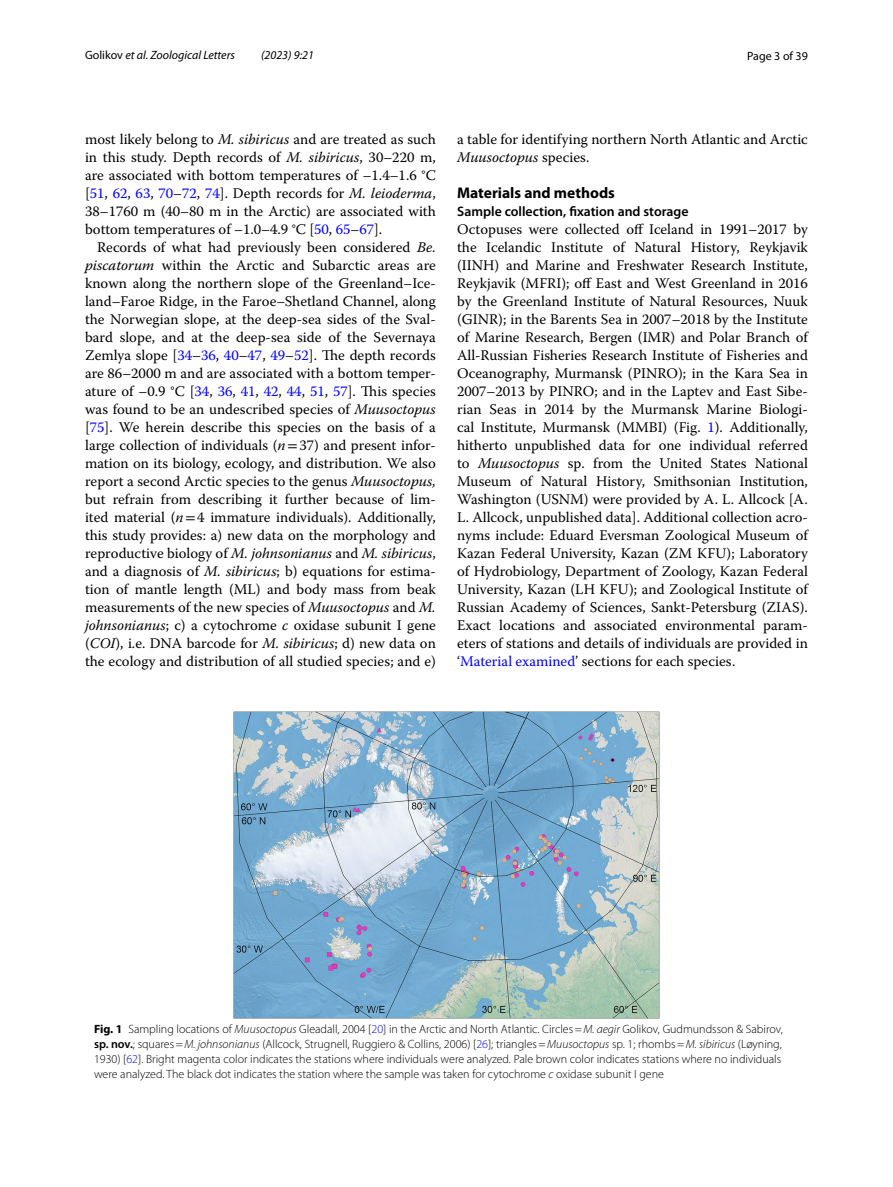
<style>
.page{position:relative;width:893px;height:1187px;background:#fff}
.page>*{position:absolute;margin:0;border:0;box-sizing:border-box;transform-origin:0 0}
.t1{font:700 15.45px "Myriad Pro";color:#000}
.t2{font:14.7px/18px "Warnock Pro";color:#000;text-align:justify}
.t3{font:600 13.8px "Myriad Pro";color:#000}
.t4{font:300 12px/15px "Myriad Pro";color:#000}
.t5{font:italic 12px "Myriad Pro";color:#000}
.t6{font:12px "Myriad Pro";color:#000}
.s1{font-style:normal}
.s2{font-style:italic}
.s3{color:#00f}
.s4{font-family:"STIX"}
.s5{font-weight:700}
.s6{font-weight:600}
</style>
<div class="page">
<img style="left:234px;top:711px;width:425px;height:307px">
<p class="t5" style="left:85px;top:48px;width:151px"><span class="s1">Golikov</span> et al. Zoological Letters</p>
<p class="t5" style="left:261px;top:48px;width:54px">(2023) 9:21</p>
<p class="t6" style="left:747px;top:48px;width:62px">Page 3 of 39</p>
<p class="t2" style="left:85px;top:130px;width:352px">most likely belong to <span class="s2">M. sibiricus</span> and are treated as such in this study. Depth records of <span class="s2">M. sibiricus</span>, 30–220 m, are associated with bottom temperatures of –1.4–1.6 °C [<span class="s3">51</span>, <span class="s3">62</span>, <span class="s3">63</span>, <span class="s3">70</span>–<span class="s3">72</span>, <span class="s3">74</span>]. Depth records for <span class="s2">M. leioderma</span>, 38–1760 m (40–80 m in the Arctic) are associated with bottom temperatures of –1.0–4.9 °C [<span class="s3">50</span>, <span class="s3">65</span>–<span class="s3">67</span>].</p>
<p class="t2" style="left:85px;top:238px;width:352px;text-indent:12px">Records of what had previously been considered <span class="s2">Be. piscatorum</span> within the Arctic and Subarctic areas are known along the northern slope of the Greenland–Ice&shy;land–Faroe Ridge, in the Faroe–Shetland Channel, along the Norwegian slope, at the deep-sea sides of the Sval&shy;bard slope, and at the deep-sea side of the Severnaya Zemlya slope [<span class="s3">34</span>–<span class="s3">36</span>, <span class="s3">40</span>–<span class="s3">47</span>, <span class="s3">49</span>–<span class="s3">52</span>]. The depth records are 86–2000 m and are associated with a bottom temper&shy;ature of –0.9 °C [<span class="s3">34</span>, <span class="s3">36</span>, <span class="s3">41</span>, <span class="s3">42</span>, <span class="s3">44</span>, <span class="s3">51</span>, <span class="s3">57</span>]. This species was found to be an undescribed species of <span class="s2">Muusoctopus </span>[<span class="s3">75</span>]. We herein describe this species on the basis of a large collection of individuals (<span class="s2">n</span><span class="s4">=</span>37) and present infor&shy;mation on its biology, ecology, and distribution. We also report a second Arctic species to the genus <span class="s2">Muusoctopus, </span>but refrain from describing it further because of lim&shy;ited material (<span class="s2">n</span><span class="s4">=</span>4 immature individuals). Additionally, this study provides: a) new data on the morphology and reproductive biology of <span class="s2">M. johnsonianus</span> and <span class="s2">M. sibiricus</span>, and a diagnosis of <span class="s2">M. sibiricus</span>; b) equations for estima&shy;tion of mantle length (ML) and body mass from beak measurements of the new species of <span class="s2">Muusoctopus</span> and <span class="s2">M. johnsonianus</span>; c) a cytochrome <span class="s2">c</span> oxidase subunit I gene (<span class="s2">COI</span>), i.e. DNA barcode for <span class="s2">M. sibiricus</span>; d) new data on the ecology and distribution of all studied species; and e)</p>
<p class="t2" style="left:457px;top:130px;width:352px">a table for identifying northern North Atlantic and Arctic<br><span class="s2">Muusoctopus</span> species.</p>
<p class="t1" style="left:457px;top:182px;width:159px">Materials and methods</p>
<p class="t3" style="left:457px;top:202px;width:233px">Sample collection, fixation and storage</p>
<p class="t2" style="left:457px;top:220px;width:352px">Octopuses were collected off Iceland in 1991–2017 by the Icelandic Institute of Natural History, Reykjavik (IINH) and Marine and Freshwater Research Institute, Reykjavik (MFRI); off East and West Greenland in 2016 by the Greenland Institute of Natural Resources, Nuuk (GINR); in the Barents Sea in 2007–2018 by the Institute of Marine Research, Bergen (IMR) and Polar Branch of All-Russian Fisheries Research Institute of Fisheries and Oceanography, Murmansk (PINRO); in the Kara Sea in 2007–2013 by PINRO; and in the Laptev and East Sibe&shy;rian Seas in 2014 by the Murmansk Marine Biologi&shy;cal Institute, Murmansk (MMBI) (Fig. <span class="s3">1</span>). Additionally, hitherto unpublished data for one individual referred to <span class="s2">Muusoctopus</span> sp. from the United States National Museum of Natural History, Smithsonian Institution, Washington (USNM) were provided by A. L. Allcock [A.<br>L. Allcock, unpublished data]. Additional collection acro&shy;nyms include: Eduard Eversman Zoological Museum of Kazan Federal University, Kazan (ZM KFU); Laboratory of Hydrobiology, Department of Zoology, Kazan Federal University, Kazan (LH KFU); and Zoological Institute of Russian Academy of Sciences, Sankt-Petersburg (ZIAS).<br>Exact locations and associated environmental param&shy;eters of stations and details of individuals are provided in ‘<span class="s3">Material examined</span>’ sections for each species.</p>
<p class="t4" style="left:94px;top:1021px;width:690px"><span class="s5">Fig. 1</span> Sampling locations of <span class="s2">Muusoctopus</span> Gleadall, 2004 [<span class="s3">20</span>] in the Arctic and North Atlantic. Circles=<span class="s2">M. aegir</span> Golikov, Gudmundsson &amp; Sabirov, <span class="s6">sp. nov.</span>; squares=<span class="s2">M. johnsonianus</span> (Allcock, Strugnell, Ruggiero &amp; Collins, 2006) [<span class="s3">26</span>]; triangles=<span class="s2">Muusoctopus</span> sp. 1; rhombs=<span class="s2">M. sibiricus</span> (Løyning, 1930) [<span class="s3">62</span>]. Bright magenta color indicates the stations where individuals were analyzed. Pale brown color indicates stations where no individuals were analyzed. The black dot indicates the station where the sample was taken for cytochrome <span class="s2">c</span> oxidase subunit I gene</p>
</div>
